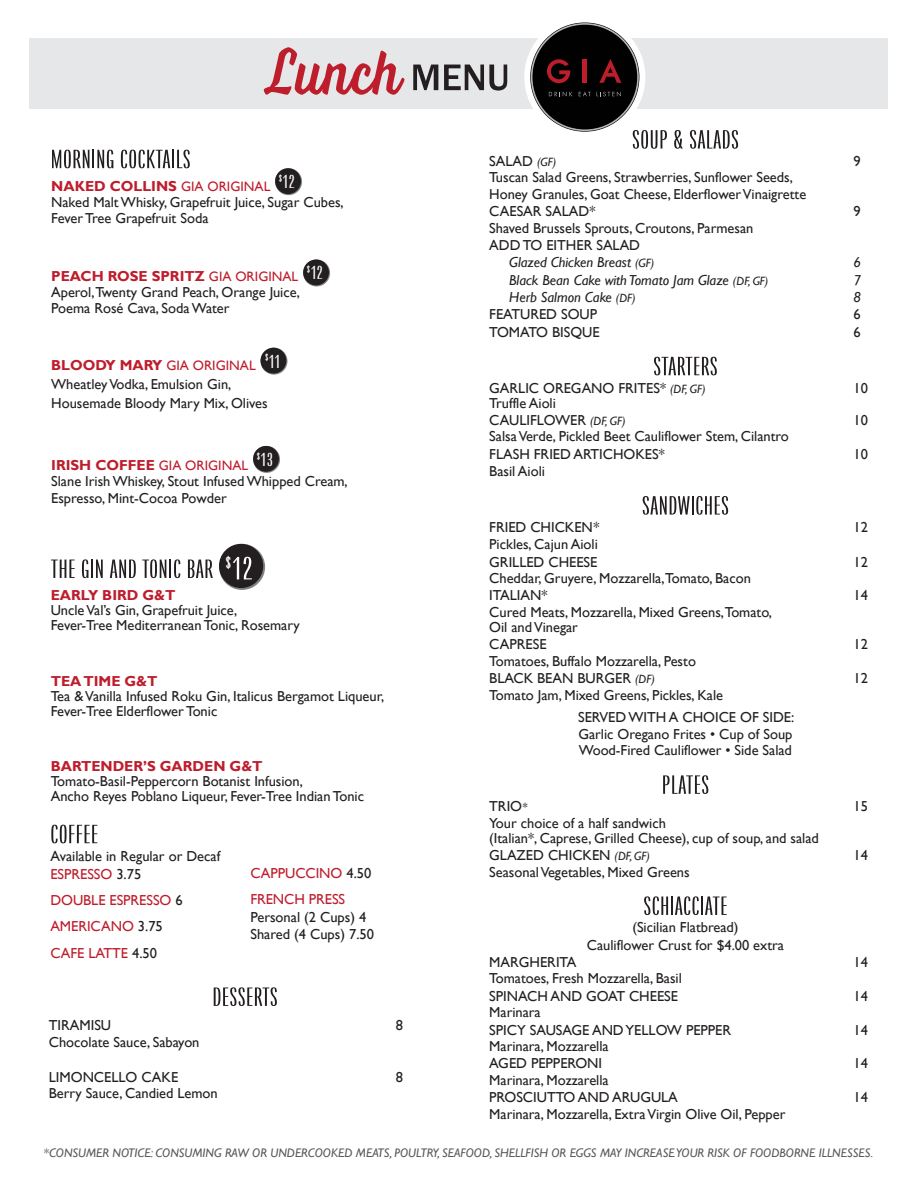
<style>
.page{position:relative;width:918px;height:1188px;background:#fff}
.page>*{position:absolute;margin:0;border:0;box-sizing:border-box;transform-origin:0 0}
.t1{font:66.75px "Voltage";letter-spacing:.01em;color:#be1d2c;scale:.84 1}
.t2{font:25.95px "Origin Super Condensed";letter-spacing:.01em;color:#231f20;scale:2.01 1}
.t3{font:18.6px "Origin Super Condensed";letter-spacing:.025em;color:#fff;scale:2.01 1}
.t4{font:14.4px/17.4px "Gill Sans";color:#231f20}
.t5{font:italic 14.4px "Gill Sans";color:#231f20}
.t6{font:14.4px/26.4px "Gill Sans";letter-spacing:-.005em;color:#be1d2c}
.t7{font:700 14.4px "Gill Sans";color:#be1d2c}
.t8{font:13.65px "Gill Sans";color:#be1d2c}
.t9{font:italic 12.45px "Gill Sans";color:#57585a}
.s1{font-weight:700;color:#be1d2c}
.s2{font-size:13.65px;color:#be1d2c}
.s3{font-weight:700;font-size:14.4px}
.s4{font-size:31.8px;color:#fff}
.s5{color:#be1d2c}
.s6{color:#231f20}
.s7{font-style:italic;font-size:12px}
.s8{font-size:12px}
</style>
<div class="page">
<div style="left:30px;top:39px;width:858px;height:70px;background:#e6e7e9"></div>
<div style="left:524px;top:17px;width:121px;height:121px;border:6px solid #fff;border-radius:50%"></div>
<svg style="left:531px;top:23px;width:108px;height:108px"></svg>
<svg style="left:413px;top:65px;width:25px;height:25px"></svg>
<svg style="left:444px;top:65px;width:63px;height:26px"></svg>
<svg style="left:219px;top:544px;width:46px;height:46px"></svg>
<div style="left:219px;top:544px;width:44px;height:44px;background:#231f20;border-radius:50%"></div>
<svg style="left:275px;top:168px;width:27px;height:27px"></svg>
<div style="left:275px;top:168px;width:26px;height:26px;background:#231f20;border-radius:50%"></div>
<svg style="left:303px;top:260px;width:27px;height:26px"></svg>
<div style="left:303px;top:260px;width:26px;height:25px;background:#231f20;border-radius:50%"></div>
<svg style="left:261px;top:348px;width:26px;height:27px"></svg>
<div style="left:261px;top:348px;width:25px;height:26px;background:#231f20;border-radius:50%"></div>
<svg style="left:253px;top:446px;width:27px;height:27px"></svg>
<div style="left:253px;top:446px;width:26px;height:26px;background:#231f20;border-radius:50%"></div>
<h2 class="t2" style="left:51px;top:146px;width:71px">MORNING COCKTAILS</h2>
<h1 class="t1" style="left:267px;top:32px;width:162px">Lunch</h1>
<p class="t3" style="left:279px;top:172px;width:9px"><sup>$</sup>12</p>
<p class="t4" style="left:51px;top:178px;width:294px;line-height:16.4px"><span class="s1">NAKED COLLINS</span> <span class="s2">GIA ORIGINAL<br></span>Naked Malt Whisky, Grapefruit Juice, Sugar Cubes,<br>Fever Tree Grapefruit Soda</p>
<p class="t4" style="left:51px;top:268px;width:250px;line-height:16.4px;text-align:justify"><span class="s1">PEACH ROSE SPRITZ</span> <span class="s2">GIA ORIGINAL </span>Aperol,Twenty Grand Peach, Orange Juice, Poema Rosé Cava, Soda Water</p>
<p class="t3" style="left:307px;top:263px;width:9px"><sup>$</sup>12</p>
<p class="t3" style="left:265px;top:351px;width:9px"><sup>$</sup>11</p>
<p class="t8" style="left:51px;top:358px;width:206px"><span class="s3">BLOODY MARY</span> GIA ORIGINAL</p>
<p class="t4" style="left:51px;top:375px;width:218px;line-height:18.8px">Wheatley Vodka, Emulsion Gin,<br>Housemade Bloody Mary Mix, Olives</p>
<p class="t3" style="left:257px;top:450px;width:10px"><sup>$</sup>13</p>
<p class="t4" style="left:51px;top:457px;width:298px;line-height:16.4px"><span class="s1">IRISH COFFEE</span> <span class="s2">GIA ORIGINAL<br></span>Slane Irish Whiskey, Stout Infused Whipped Cream,<br>Espresso, Mint-Cocoa Powder</p>
<h2 class="t2" style="left:51px;top:555px;width:102px">THE GIN AND TONIC BAR <sup>$</sup><span class="s4">12</span></h2>
<p class="t7" style="left:51px;top:587px;width:126px">EARLY BIRD G&amp;T</p>
<p class="t4" style="left:51px;top:603px;width:251px;line-height:15px">Uncle Val’s Gin, Grapefruit Juice,<br>Fever-Tree Mediterranean Tonic, Rosemary</p>
<p class="t7" style="left:51px;top:672px;width:108px">TEA TIME G&amp;T</p>
<p class="t4" style="left:51px;top:688px;width:335px;line-height:15px">Tea &amp; Vanilla Infused Roku Gin, Italicus Bergamot Liqueur,<br>Fever-Tree Elderflower Tonic</p>
<p class="t7" style="left:51px;top:757px;width:213px">BARTENDER’S GARDEN G&amp;T</p>
<p class="t4" style="left:51px;top:774px;width:315px;line-height:15px">Tomato-Basil-Peppercorn Botanist Infusion,<br>Ancho Reyes Poblano Liqueur, Fever-Tree Indian Tonic</p>
<h2 class="t2" style="left:50px;top:821px;width:25px">COFFEE</h2>
<p class="t4" style="left:50px;top:848px;width:172px">Available in Regular or Decaf<br><span class="s5">ESPRESSO</span> 3.75</p>
<p class="t6" style="left:50px;top:887px;width:134px">DOUBLE ESPRESSO <span class="s6">6<br></span>AMERICANO <span class="s6">3.75<br></span>CAFE LATTE <span class="s6">4.50</span></p>
<p class="t6" style="left:250px;top:860px;width:122px">CAPPUCCINO <span class="s6">4.50<br></span>FRENCH PRESS</p>
<p class="t4" style="left:250px;top:908px;width:125px">Personal (2 Cups) 4<br>Shared (4 Cups) 7.50</p>
<h2 class="t2" style="left:212px;top:983px;width:34px">DESSERTS</h2>
<p class="t4" style="left:49px;top:1017px;width:64px">TIRAMISU</p>
<p class="t4" style="left:396px;top:1017px;width:9px">8</p>
<p class="t4" style="left:49px;top:1034px;width:152px">Chocolate Sauce, Sabayon</p>
<p class="t4" style="left:49px;top:1069px;width:131px">LIMONCELLO CAKE</p>
<p class="t4" style="left:396px;top:1069px;width:9px">8</p>
<p class="t4" style="left:49px;top:1085px;width:170px">Berry Sauce, Candied Lemon</p>
<h2 class="t2" style="left:632px;top:126px;width:55px">SOUP &amp; SALADS</h2>
<p class="t4" style="left:489px;top:153px;width:69px">SALAD <span class="s7">(GF)</span></p>
<p class="t4" style="left:854px;top:153px;width:9px">9</p>
<p class="t4" style="left:489px;top:169px;width:319px;line-height:17px">Tuscan Salad Greens, Strawberries, Sunflower Seeds,<br>Honey Granules, Goat Cheese, Elderflower Vinaigrette<br>CAESAR SALAD*</p>
<p class="t4" style="left:854px;top:203px;width:9px">9</p>
<p class="t4" style="left:489px;top:219px;width:266px">Shaved Brussels Sprouts, Croutons, Parmesan</p>
<p class="t4" style="left:489px;top:237px;width:152px">ADD TO EITHER SALAD</p>
<p class="t5" style="left:509px;top:254px;width:147px">Glazed Chicken Breast <span class="s8">(GF)</span></p>
<p class="t5" style="left:854px;top:254px;width:9px">6</p>
<p class="t5" style="left:509px;top:272px;width:261px">Black Bean Cake with Tomato Jam Glaze <span class="s8">(DF, GF)</span></p>
<p class="t5" style="left:854px;top:272px;width:9px">7</p>
<p class="t5" style="left:509px;top:289px;width:128px">Herb Salmon Cake <span class="s8">(DF)</span></p>
<p class="t5" style="left:854px;top:289px;width:9px">8</p>
<p class="t4" style="left:489px;top:306px;width:109px">FEATURED SOUP</p>
<p class="t4" style="left:854px;top:306px;width:9px">6</p>
<p class="t4" style="left:489px;top:324px;width:112px">TOMATO BISQUE</p>
<p class="t4" style="left:854px;top:324px;width:9px">6</p>
<h2 class="t2" style="left:653px;top:353px;width:33px">STARTERS</h2>
<p class="t4" style="left:489px;top:379px;width:218px">GARLIC OREGANO FRITES* <span class="s7">(DF, GF)</span></p>
<p class="t4" style="left:854px;top:379px;width:16px">10</p>
<p class="t4" style="left:489px;top:394px;width:138px">Truffle Aioli<br>CAULIFLOWER <span class="s7">(DF, GF)</span></p>
<p class="t4" style="left:854px;top:412px;width:16px">10</p>
<p class="t4" style="left:489px;top:428px;width:301px">Salsa Verde, Pickled Beet Cauliflower Stem, Cilantro<br>FLASH FRIED ARTICHOKES*</p>
<p class="t4" style="left:489px;top:463px;width:57px">Basil Aioli</p>
<h2 class="t2" style="left:642px;top:492px;width:45px">SANDWICHES</h2>
<p class="t4" style="left:854px;top:446px;width:16px">10</p>
<p class="t4" style="left:489px;top:519px;width:112px">FRIED CHICKEN *</p>
<p class="t4" style="left:854px;top:519px;width:16px">12</p>
<p class="t4" style="left:489px;top:536px;width:110px">Pickles, Cajun Aioli<br>GRILLED CHEESE</p>
<p class="t4" style="left:854px;top:553px;width:16px">12</p>
<p class="t4" style="left:489px;top:570px;width:263px">Cheddar, Gruyere, Mozzarella,Tomato, Bacon<br>ITALIAN*</p>
<p class="t4" style="left:854px;top:587px;width:16px">14</p>
<p class="t4" style="left:489px;top:605px;width:284px;line-height:15px">Cured Meats, Mozzarella, Mixed Greens,Tomato,<br>Oil and Vinegar</p>
<p class="t4" style="left:489px;top:636px;width:59px">CAPRESE</p>
<p class="t4" style="left:854px;top:636px;width:16px">12</p>
<p class="t4" style="left:489px;top:653px;width:208px">Tomatoes, Buffalo Mozzarella, Pesto<br>BLACK BEAN BURGER <span class="s7">(DF)</span></p>
<p class="t4" style="left:854px;top:670px;width:16px">12</p>
<p class="t4" style="left:578px;top:684px;width:218px;line-height:22.8px;text-indent:-89px">Tomato Jam, Mixed Greens, Pickles, Kale<br>SERVED WITH A CHOICE OF SIDE:</p>
<p class="t4" style="left:578px;top:726px;width:216px;line-height:16.5px">Garlic Oregano Frites • Cup of Soup<br>Wood-Fired Cauliflower • Side Salad</p>
<h2 class="t2" style="left:662px;top:771px;width:25px">PLATES</h2>
<p class="t4" style="left:489px;top:798px;width:40px">TRIO<span class="s7">*</span></p>
<p class="t4" style="left:854px;top:798px;width:16px">15</p>
<p class="t4" style="left:489px;top:816px;width:331px;line-height:15px">Your choice of a half sandwich<br>(Italian*, Caprese, Grilled Cheese), cup of soup, and salad</p>
<p class="t4" style="left:489px;top:847px;width:162px">GLAZED CHICKEN <span class="s7">(DF, GF)</span></p>
<p class="t4" style="left:854px;top:847px;width:16px">14</p>
<p class="t4" style="left:489px;top:863px;width:202px">Seasonal Vegetables, Mixed Greens</p>
<h2 class="t2" style="left:643px;top:892px;width:43px">SCHIACCIATE</h2>
<p class="t4" style="left:587px;top:919px;width:199px;text-align:center">(Sicilian Flatbread)<br>Cauliflower Crust for $4.00 extra</p>
<p class="t4" style="left:489px;top:954px;width:89px">MARGHERITA</p>
<p class="t4" style="left:854px;top:954px;width:16px">14</p>
<p class="t4" style="left:489px;top:970px;width:194px">Tomatoes, Fresh Mozzarella, Basil<br>SPINACH AND GOAT CHEESE</p>
<p class="t4" style="left:854px;top:988px;width:16px">14</p>
<p class="t4" style="left:489px;top:1004px;width:243px">Marinara<br>SPICY SAUSAGE AND YELLOW PEPPER</p>
<p class="t4" style="left:489px;top:1038px;width:121px">Marinara, Mozzarella<br>AGED PEPPERONI</p>
<p class="t4" style="left:489px;top:1072px;width:190px">Marinara, Mozzarella<br>PROSCIUTTO AND ARUGULA</p>
<p class="t4" style="left:489px;top:1106px;width:298px">Marinara, Mozzarella, Extra Virgin Olive Oil, Pepper</p>
<p class="t4" style="left:854px;top:1021px;width:16px">14</p>
<p class="t4" style="left:854px;top:1055px;width:16px">14</p>
<p class="t4" style="left:854px;top:1089px;width:16px">14</p>
<p class="t9" style="left:44px;top:1145px;width:831px">*CONSUMER NOTICE: CONSUMING RAW OR UNDERCOOKED MEATS, POULTRY, SEAFOOD, SHELLFISH OR EGGS MAY INCREASE YOUR RISK OF FOODBORNE ILLNESSES.</p>
</div>
